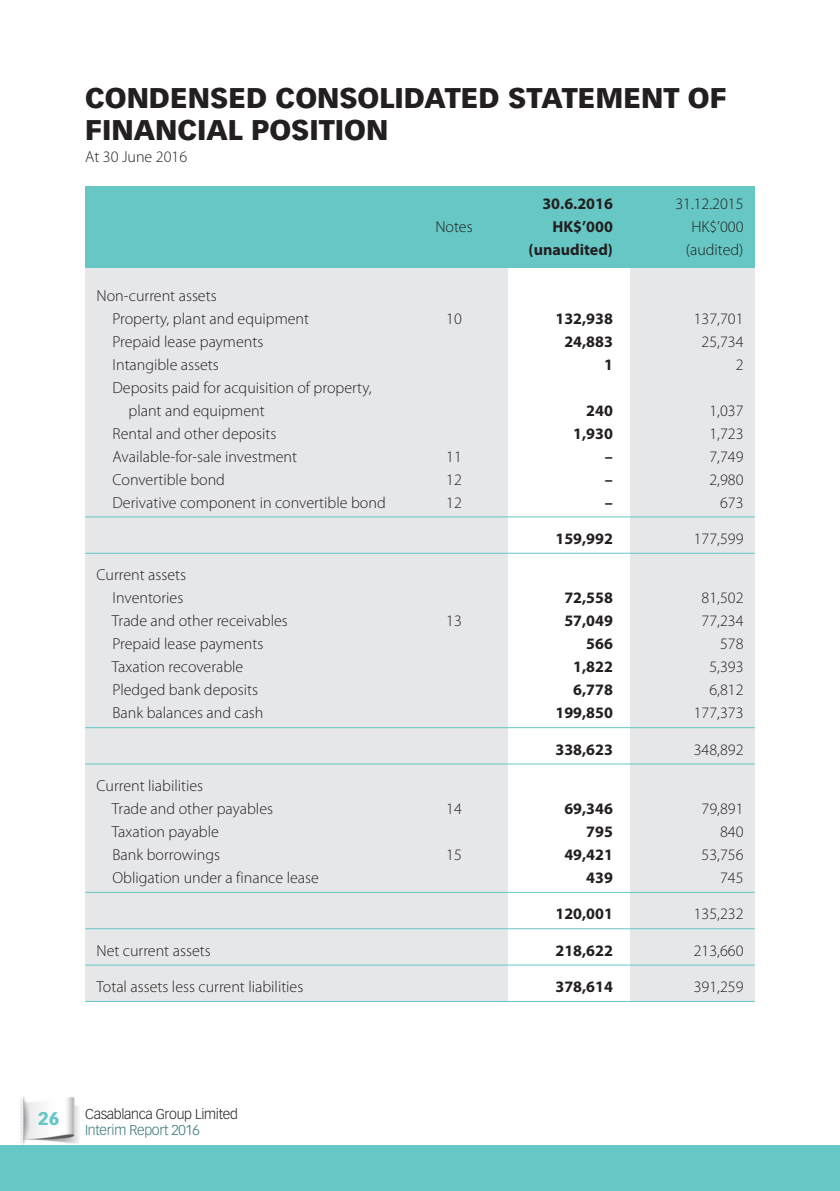
<style>
.page{position:relative;width:840px;height:1191px;background:#fff}
.page>*{position:absolute;margin:0;border:0;box-sizing:border-box;transform-origin:0 0}
.Heading{font:900 28px/32px "Vectora LT Std";color:#231f20}
.t1{font:900 18px "Vectora LT Std";color:#66c7c5}
.Table_2_Colume_Note{font:300 16px "Myriad Pro";color:#231f20}
.Table_2_Colume_Note-2{font:700 16px "Myriad Pro";color:#231f20}
.Date{font:300 16px "Myriad Pro";color:#231f20}
.t2{font:300 14px "Vectora LT Std";letter-spacing:-.02em;color:#231f20}
.t3{font:300 14px "Vectora LT Std";letter-spacing:-.02em;color:#367777}
</style>
<div class="page">
<img style="left:20px;top:1096px;width:59px;height:49px">
<div style="left:0;top:1145px;width:838px;height:46px;background:#66c7c5"></div>
<div style="left:85px;top:222px;width:669px;height:779px;background:#e6e7e9"></div>
<div style="left:507px;top:222px;width:121px;height:779px;background:#fff"></div>
<div style="left:85px;top:187px;width:669px;height:81px;background:#66c7c5"></div>
<hr style="left:85px;top:516px;width:669px;height:1px;background:#66c7c5">
<hr style="left:85px;top:553px;width:669px;height:1px;background:#66c7c5">
<hr style="left:85px;top:727px;width:669px;height:1px;background:#66c7c5">
<hr style="left:85px;top:763px;width:669px;height:1px;background:#66c7c5">
<hr style="left:85px;top:892px;width:669px;height:1px;background:#66c7c5">
<hr style="left:85px;top:928px;width:669px;height:1px;background:#66c7c5">
<hr style="left:85px;top:964px;width:669px;height:1px;background:#66c7c5">
<hr style="left:85px;top:1001px;width:669px;height:1px;background:#66c7c5">
<p class="Heading" style="left:85px;top:82px;width:642px">CONDENSED CONSOLIDATED STATEMENT OF<br>FINANCIAL POSITION</p>
<p class="Date" style="left:85px;top:147px;width:103px">At 30 June 2016</p>
<p class="Table_2_Colume_Note-2" style="left:542px;top:193px;width:72px">30.6.2016</p>
<p class="Table_2_Colume_Note" style="left:675px;top:193px;width:70px">31.12.2015</p>
<p class="Table_2_Colume_Note" style="left:435px;top:216px;width:39px">Notes</p>
<p class="Table_2_Colume_Note-2" style="left:552px;top:216px;width:62px">HK$’000</p>
<p class="Table_2_Colume_Note" style="left:691px;top:216px;width:54px">HK$’000</p>
<p class="Table_2_Colume_Note-2" style="left:528px;top:239px;width:86px">(unaudited)</p>
<p class="Table_2_Colume_Note" style="left:685px;top:239px;width:59px">(audited)</p>
<p class="Table_2_Colume_Note" style="left:96px;top:285px;width:122px">Non-current assets</p>
<p class="Table_2_Colume_Note" style="left:112px;top:308px;width:198px">Property, plant and equipment</p>
<p class="Table_2_Colume_Note" style="left:446px;top:308px;width:17px">10</p>
<p class="Table_2_Colume_Note-2" style="left:555px;top:308px;width:59px">132,938</p>
<p class="Table_2_Colume_Note" style="left:693px;top:308px;width:51px">137,701</p>
<p class="Table_2_Colume_Note" style="left:112px;top:331px;width:152px">Prepaid lease payments</p>
<p class="Table_2_Colume_Note-2" style="left:564px;top:331px;width:50px">24,883</p>
<p class="Table_2_Colume_Note" style="left:701px;top:331px;width:43px">25,734</p>
<p class="Table_2_Colume_Note" style="left:112px;top:354px;width:108px">Intangible assets</p>
<p class="Table_2_Colume_Note-2" style="left:603px;top:354px;width:10px">1</p>
<p class="Table_2_Colume_Note" style="left:735px;top:354px;width:9px">2</p>
<p class="Table_2_Colume_Note" style="left:112px;top:377px;width:260px">Deposits paid for acquisition of property,</p>
<p class="Table_2_Colume_Note" style="left:128px;top:400px;width:138px">plant and equipment</p>
<p class="Table_2_Colume_Note-2" style="left:586px;top:400px;width:28px">240</p>
<p class="Table_2_Colume_Note" style="left:709px;top:400px;width:36px">1,037</p>
<p class="Table_2_Colume_Note" style="left:112px;top:423px;width:165px">Rental and other deposits</p>
<p class="Table_2_Colume_Note-2" style="left:573px;top:423px;width:41px">1,930</p>
<p class="Table_2_Colume_Note" style="left:709px;top:423px;width:36px">1,723</p>
<p class="Table_2_Colume_Note" style="left:112px;top:446px;width:186px">Available-for-sale investment</p>
<p class="Table_2_Colume_Note" style="left:446px;top:446px;width:17px">11</p>
<p class="Table_2_Colume_Note-2" style="left:604px;top:446px;width:9px">–</p>
<p class="Table_2_Colume_Note" style="left:709px;top:446px;width:36px">7,749</p>
<p class="Table_2_Colume_Note" style="left:112px;top:469px;width:114px">Convertible bond</p>
<p class="Table_2_Colume_Note" style="left:446px;top:469px;width:17px">12</p>
<p class="Table_2_Colume_Note-2" style="left:604px;top:469px;width:9px">–</p>
<p class="Table_2_Colume_Note" style="left:709px;top:469px;width:36px">2,980</p>
<p class="Table_2_Colume_Note" style="left:112px;top:492px;width:274px">Derivative component in convertible bond</p>
<p class="Table_2_Colume_Note" style="left:446px;top:492px;width:17px">12</p>
<p class="Table_2_Colume_Note-2" style="left:604px;top:492px;width:9px">–</p>
<p class="Table_2_Colume_Note" style="left:719px;top:492px;width:25px">673</p>
<p class="Table_2_Colume_Note-2" style="left:555px;top:528px;width:59px">159,992</p>
<p class="Table_2_Colume_Note" style="left:693px;top:529px;width:51px">177,599</p>
<p class="Table_2_Colume_Note" style="left:96px;top:565px;width:91px">Current assets</p>
<p class="Table_2_Colume_Note" style="left:112px;top:588px;width:72px">Inventories</p>
<p class="Table_2_Colume_Note-2" style="left:564px;top:587px;width:50px">72,558</p>
<p class="Table_2_Colume_Note" style="left:701px;top:588px;width:43px">81,502</p>
<p class="Table_2_Colume_Note" style="left:112px;top:611px;width:177px">Trade and other receivables</p>
<p class="Table_2_Colume_Note" style="left:446px;top:611px;width:17px">13</p>
<p class="Table_2_Colume_Note-2" style="left:564px;top:610px;width:50px">57,049</p>
<p class="Table_2_Colume_Note" style="left:701px;top:611px;width:43px">77,234</p>
<p class="Table_2_Colume_Note" style="left:112px;top:634px;width:152px">Prepaid lease payments</p>
<p class="Table_2_Colume_Note-2" style="left:586px;top:633px;width:28px">566</p>
<p class="Table_2_Colume_Note" style="left:719px;top:634px;width:25px">578</p>
<p class="Table_2_Colume_Note" style="left:112px;top:657px;width:133px">Taxation recoverable</p>
<p class="Table_2_Colume_Note-2" style="left:573px;top:656px;width:41px">1,822</p>
<p class="Table_2_Colume_Note" style="left:709px;top:657px;width:36px">5,393</p>
<p class="Table_2_Colume_Note" style="left:112px;top:680px;width:147px">Pledged bank deposits</p>
<p class="Table_2_Colume_Note-2" style="left:573px;top:679px;width:41px">6,778</p>
<p class="Table_2_Colume_Note" style="left:709px;top:680px;width:36px">6,812</p>
<p class="Table_2_Colume_Note" style="left:112px;top:703px;width:152px">Bank balances and cash</p>
<p class="Table_2_Colume_Note-2" style="left:555px;top:702px;width:59px">199,850</p>
<p class="Table_2_Colume_Note" style="left:693px;top:703px;width:51px">177,373</p>
<p class="Table_2_Colume_Note-2" style="left:555px;top:739px;width:59px">338,623</p>
<p class="Table_2_Colume_Note" style="left:693px;top:739px;width:51px">348,892</p>
<p class="Table_2_Colume_Note" style="left:96px;top:776px;width:108px">Current liabilities</p>
<p class="Table_2_Colume_Note" style="left:112px;top:799px;width:163px">Trade and other payables</p>
<p class="Table_2_Colume_Note" style="left:446px;top:799px;width:17px">14</p>
<p class="Table_2_Colume_Note-2" style="left:564px;top:798px;width:50px">69,346</p>
<p class="Table_2_Colume_Note" style="left:701px;top:799px;width:43px">79,891</p>
<p class="Table_2_Colume_Note" style="left:112px;top:822px;width:109px">Taxation payable</p>
<p class="Table_2_Colume_Note-2" style="left:586px;top:821px;width:28px">795</p>
<p class="Table_2_Colume_Note" style="left:719px;top:822px;width:25px">840</p>
<p class="Table_2_Colume_Note" style="left:112px;top:845px;width:109px">Bank borrowings</p>
<p class="Table_2_Colume_Note" style="left:446px;top:845px;width:17px">15</p>
<p class="Table_2_Colume_Note-2" style="left:564px;top:844px;width:50px">49,421</p>
<p class="Table_2_Colume_Note" style="left:701px;top:845px;width:43px">53,756</p>
<p class="Table_2_Colume_Note" style="left:112px;top:868px;width:208px">Obligation under a finance lease</p>
<p class="Table_2_Colume_Note-2" style="left:586px;top:867px;width:28px">439</p>
<p class="Table_2_Colume_Note" style="left:719px;top:868px;width:25px">745</p>
<p class="Table_2_Colume_Note-2" style="left:555px;top:903px;width:59px">120,001</p>
<p class="Table_2_Colume_Note" style="left:693px;top:904px;width:51px">135,232</p>
<p class="Table_2_Colume_Note" style="left:96px;top:941px;width:116px">Net current assets</p>
<p class="Table_2_Colume_Note-2" style="left:555px;top:940px;width:59px">218,622</p>
<p class="Table_2_Colume_Note" style="left:693px;top:941px;width:51px">213,660</p>
<p class="Table_2_Colume_Note" style="left:96px;top:977px;width:208px">Total assets less current liabilities</p>
<p class="Table_2_Colume_Note-2" style="left:555px;top:976px;width:59px">378,614</p>
<p class="Table_2_Colume_Note" style="left:693px;top:977px;width:51px">391,259</p>
<p class="t1" style="left:38px;top:1107px;width:23px">26</p>
<p class="t2" style="left:85px;top:1105px;width:154px">Casablanca Group Limited</p>
<p class="t3" style="left:85px;top:1121px;width:116px">Interim Report 2016</p>
</div>
